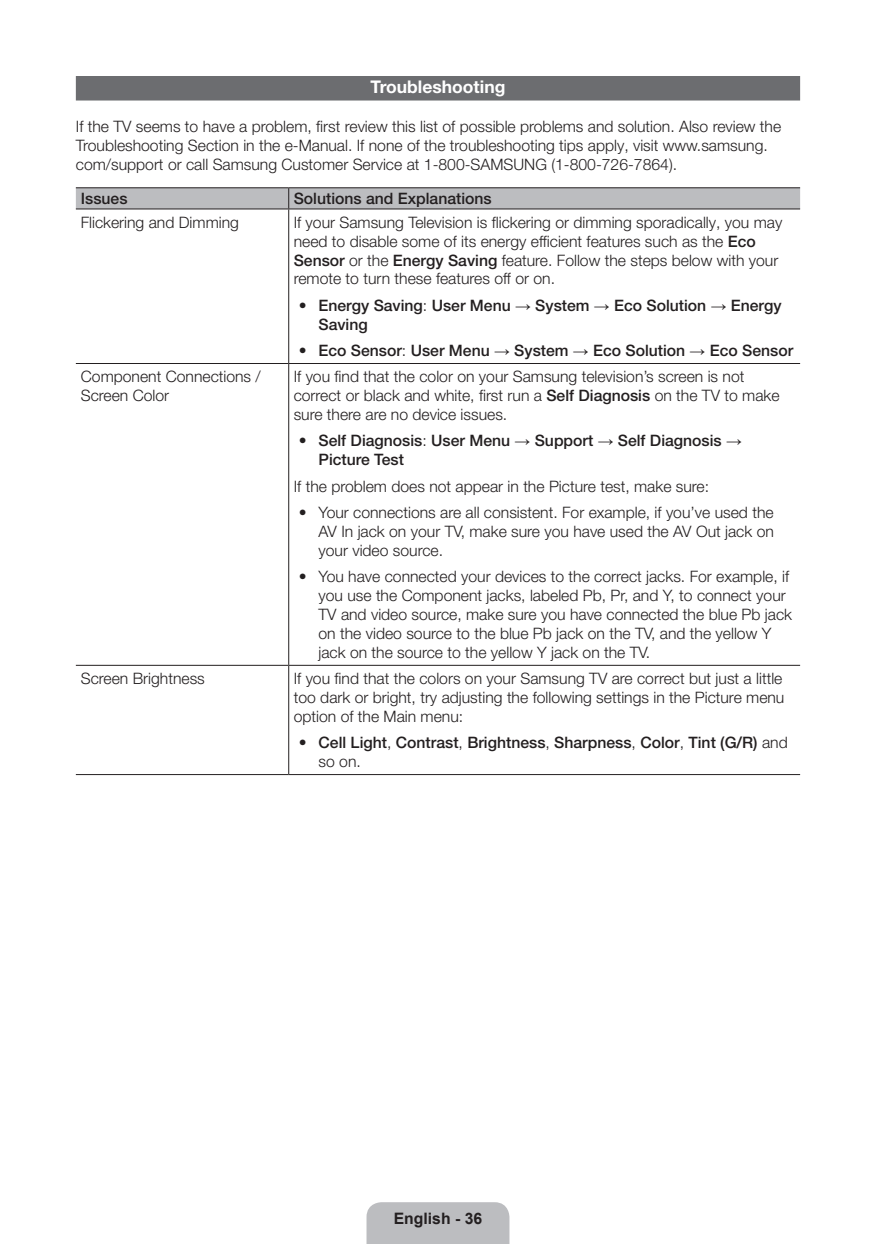
<style>
.page{position:relative;width:876px;height:1244px;background:#fff}
.page>*{position:absolute;margin:0;border:0;box-sizing:border-box;transform-origin:0 0}
.t1{font:700 17.5px "Helvetica Neue LT Pro";color:#fff}
.t2{font:300 15.75px/18.9px "Helvetica Neue LT Pro";color:#231f20}
.t3{font:500 15.75px/18.9px "Helvetica Neue LT Pro";color:#231f20}
.t4{font:700 15.75px "Arial";color:#231f20}
.s1{font-weight:500}
.s2{font-weight:100}
.s3{font-weight:300}
.s4{font-family:"Arial";font-weight:400}
</style>
<div class="page">
<div style="left:367px;top:1202px;width:142px;height:41px;background:#bcbdc0"></div>
<div style="left:76px;top:76px;width:724px;height:24px;background:#6c6d70"></div>
<hr style="left:76px;top:187px;width:213px;height:1px;background:#231f20">
<hr style="left:289px;top:187px;width:511px;height:1px;background:#231f20">
<svg style="left:76px;top:188px;width:724px;height:21px;background:#b5b6b9"></svg>
<hr style="left:288px;top:209px;width:1px;height:154px;background:#231f20">
<hr style="left:76px;top:363px;width:213px;height:1px;background:#231f20">
<hr style="left:289px;top:363px;width:511px;height:1px;background:#231f20">
<hr style="left:288px;top:364px;width:1px;height:300px;background:#231f20">
<hr style="left:76px;top:664px;width:213px;height:1px;background:#231f20">
<hr style="left:289px;top:664px;width:511px;height:1px;background:#231f20">
<hr style="left:288px;top:665px;width:1px;height:109px;background:#231f20">
<hr style="left:76px;top:774px;width:213px;height:1px;background:#231f20">
<hr style="left:289px;top:774px;width:511px;height:1px;background:#231f20">
<p class="t1" style="left:371px;top:76px;width:136px">Troubleshooting</p>
<p class="t2" style="left:76px;top:117px;width:707px">If the TV seems to have a problem, first review this list of possible problems and solution. Also review the<br>Troubleshooting Section in the e-Manual. If none of the troubleshooting tips apply, visit www.samsung. com/support or call Samsung Customer Service at 1-800-SAMSUNG (1-800-726-7864).</p>
<p class="t3" style="left:81px;top:189px;width:48px">Issues</p>
<p class="t3" style="left:294px;top:189px;width:200px">Solutions and Explanations</p>
<p class="t2" style="left:81px;top:212px;width:160px">Flickering and Dimming</p>
<p class="t2" style="left:294px;top:212px;width:490px">If your Samsung Television is flickering or dimming sporadically, you may need to disable some of its energy efficient features such as the <span class="s1">Eco Sensor</span> or the <span class="s1">Energy Saving</span> feature. Follow the steps below with your remote to turn these features off or on.</p>
<p class="t3" style="left:319px;top:295px;width:465px;text-indent:-20px"><span class="s2">•</span> Energy Saving<span class="s3">:</span> User Menu <span class="s4">→</span> System <span class="s4">→</span> Eco Solution <span class="s4">→</span> Energy<br>Saving</p>
<p class="t3" style="left:299px;top:341px;width:496px"><span class="s2">•</span> Eco Sensor<span class="s3">:</span> User Menu <span class="s4">→</span> System <span class="s4">→</span> Eco Solution <span class="s4">→</span> Eco Sensor</p>
<p class="t2" style="left:81px;top:367px;width:181px">Component Connections /<br>Screen Color</p>
<p class="t2" style="left:294px;top:367px;width:487px">If you find that the color on your Samsung television’s screen is not correct or black and white, first run a <span class="s1">Self Diagnosis</span> on the TV to make sure there are no device issues.</p>
<p class="t3" style="left:319px;top:431px;width:425px;text-indent:-20px"><span class="s2">•</span> Self Diagnosis<span class="s3">:</span> User Menu <span class="s4">→</span> Support <span class="s4">→</span> Self Diagnosis <span class="s4">→<br></span>Picture Test</p>
<p class="t2" style="left:294px;top:476px;width:417px">If the problem does not appear in the Picture test, make sure:</p>
<p class="t2" style="left:319px;top:502px;width:457px;text-align:justify;text-indent:-20px"><span class="s2">•</span> Your connections are all consistent. For example, if you’ve used the AV In jack on your TV, make sure you have used the AV Out jack on your video source.</p>
<p class="t2" style="left:319px;top:566px;width:475px;text-indent:-20px"><span class="s2">•</span> You have connected your devices to the correct jacks. For example, if you use the Component jacks, labeled Pb, Pr, and Y, to connect your TV and video source, make sure you have connected the blue Pb jack on the video source to the blue Pb jack on the TV, and the yellow Y jack on the source to the yellow Y jack on the TV.</p>
<p class="t2" style="left:81px;top:668px;width:125px">Screen Brightness</p>
<p class="t2" style="left:294px;top:668px;width:492px">If you find that the colors on your Samsung TV are correct but just a little too dark or bright, try adjusting the following settings in the Picture menu option of the Main menu:</p>
<p class="t3" style="left:319px;top:732px;width:471px;text-indent:-20px"><span class="s2">•</span> Cell Light<span class="s3">,</span> Contrast<span class="s3">,</span> Brightness<span class="s3">,</span> Sharpness<span class="s3">,</span> Color<span class="s3">,</span> Tint (G/R) <span class="s3">and so on.</span></p>
<p class="t4" style="left:394px;top:1207px;width:90px">English - 36</p>
</div>
